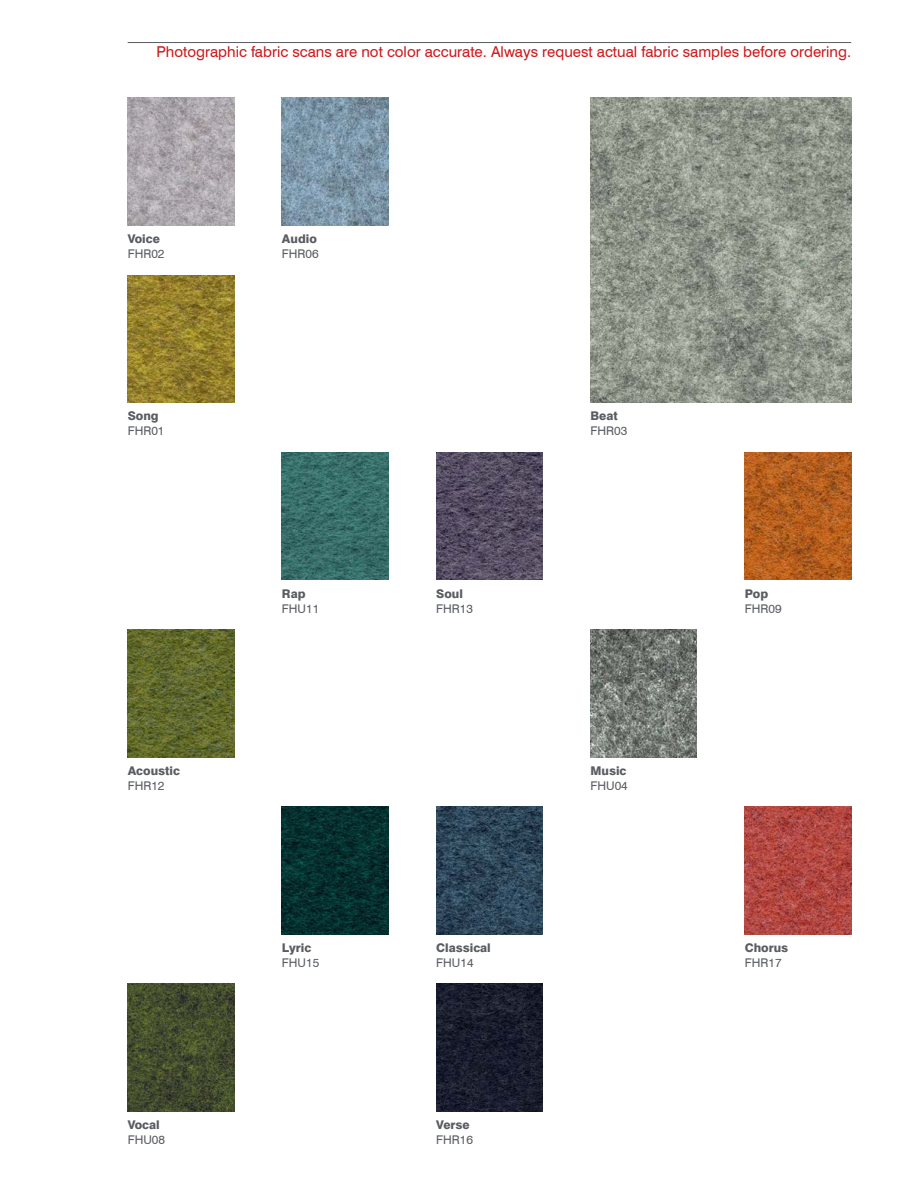
<style>
.page{position:relative;width:915px;height:1187px;background:#fff}
.page>*{position:absolute;margin:0;border:0;box-sizing:border-box;transform-origin:0 0}
.t1{font:15px "Swiss 721 BT";color:#cd171a}
.t2{font:800 12px "Swiss 721 BT";color:#595c61}
.t3{font:12px "Swiss 721 BT";color:#595c61}
</style>
<div class="page">
<hr style="left:128px;top:42px;width:722px;height:1px;background:#595c61">
<img style="left:128px;top:98px;width:106px;height:127px">
<img style="left:282px;top:98px;width:106px;height:127px">
<img style="left:590px;top:98px;width:260px;height:304px">
<img style="left:128px;top:275px;width:106px;height:127px">
<img style="left:282px;top:452px;width:106px;height:128px">
<img style="left:436px;top:452px;width:106px;height:128px">
<img style="left:744px;top:452px;width:106px;height:128px">
<img style="left:128px;top:629px;width:106px;height:128px">
<img style="left:590px;top:629px;width:106px;height:128px">
<img style="left:282px;top:806px;width:106px;height:128px">
<img style="left:436px;top:806px;width:106px;height:128px">
<img style="left:744px;top:806px;width:106px;height:128px">
<img style="left:128px;top:983px;width:106px;height:128px">
<img style="left:436px;top:983px;width:106px;height:128px">
<p class="t1" style="left:156px;top:43px;width:696px">Photographic fabric scans are not color accurate. Always request actual fabric samples before ordering.</p>
<p class="t2" style="left:128px;top:231px;width:34px">Voice</p>
<p class="t3" style="left:128px;top:246px;width:38px">FHR02</p>
<p class="t2" style="left:282px;top:231px;width:36px">Audio</p>
<p class="t3" style="left:282px;top:246px;width:38px">FHR06</p>
<p class="t2" style="left:128px;top:409px;width:32px">Song</p>
<p class="t3" style="left:128px;top:424px;width:38px">FHR01</p>
<p class="t2" style="left:590px;top:409px;width:29px">Beat</p>
<p class="t3" style="left:590px;top:424px;width:38px">FHR03</p>
<p class="t2" style="left:282px;top:586px;width:25px">Rap</p>
<p class="t3" style="left:282px;top:601px;width:39px">FHU11</p>
<p class="t2" style="left:436px;top:586px;width:28px">Soul</p>
<p class="t3" style="left:436px;top:601px;width:38px">FHR13</p>
<p class="t2" style="left:744px;top:586px;width:25px">Pop</p>
<p class="t3" style="left:744px;top:601px;width:38px">FHR09</p>
<p class="t2" style="left:128px;top:763px;width:54px">Acoustic</p>
<p class="t3" style="left:128px;top:778px;width:38px">FHR12</p>
<p class="t2" style="left:590px;top:763px;width:38px">Music</p>
<p class="t3" style="left:590px;top:778px;width:39px">FHU04</p>
<p class="t2" style="left:282px;top:940px;width:31px">Lyric</p>
<p class="t3" style="left:282px;top:955px;width:39px">FHU15</p>
<p class="t2" style="left:436px;top:940px;width:56px">Classical</p>
<p class="t3" style="left:436px;top:955px;width:39px">FHU14</p>
<p class="t2" style="left:744px;top:940px;width:45px">Chorus</p>
<p class="t3" style="left:744px;top:955px;width:38px">FHR17</p>
<p class="t2" style="left:128px;top:1117px;width:34px">Vocal</p>
<p class="t3" style="left:128px;top:1132px;width:39px">FHU08</p>
<p class="t2" style="left:436px;top:1117px;width:35px">Verse</p>
<p class="t3" style="left:436px;top:1132px;width:38px">FHR16</p>
</div>
